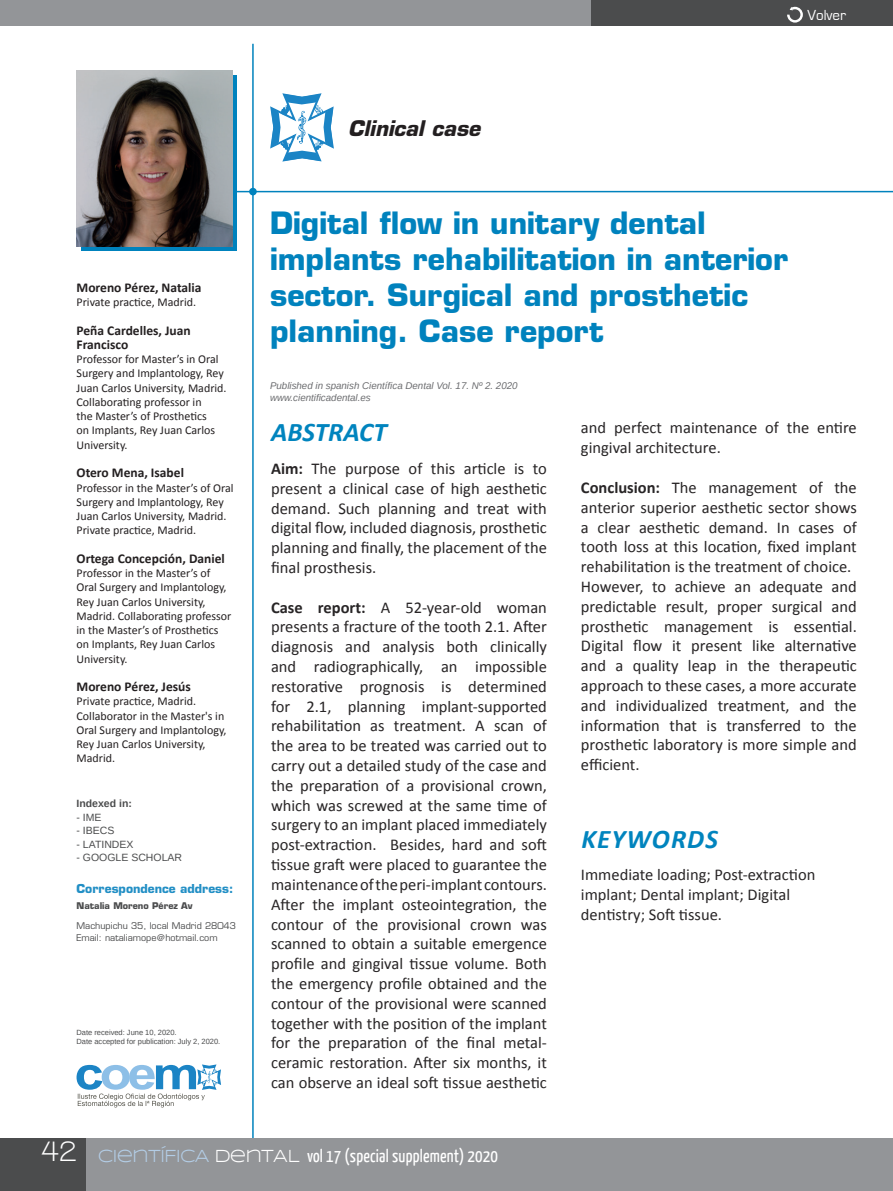
<style>
.page{position:relative;width:893px;height:1191px;background:#fff}
.page>*{position:absolute;margin:0;border:0;box-sizing:border-box;transform-origin:0 0}
.t1{font:700 30px/36px "Eurostile";color:#0082bd}
.t2{font:italic 700 27px "Calibri";letter-spacing:.015em;color:#0084be}
.t3{font:italic 700 27px "Calibri";letter-spacing:.04em;color:#0084be}
.t4{font:italic 700 21px "Eurostile";color:#231f20}
.t5{font:18px "Yanone Kaffeesatz";letter-spacing:.01em;color:#fff}
.t6{font:16.5px/19.8px "Calibri";color:#282526}
.t7{font:15px "Eurostile";color:#fff}
.t8{font:700 13.5px/14.2px "Calibri";color:#231f20}
.t9{font:12px/14.2px "Calibri";color:#231f20}
.t10{font:700 12px "Eurostile";color:#228fc5}
.t11{font:10.5px "Arimo";color:#4b4c4d}
.t12{font:700 10.5px "Arimo";color:#4b4c4d}
.t13{font:italic 9.75px/11.7px "Arimo";color:#6c6d70}
.t14{font:9px/12px "Eurostile";color:#4b4c4d}
.t15{font:700 9px "Eurostile";color:#4b4c4d}
.t16{font:7.5px/9px "Arimo";color:#4b4c4d}
.s1{font-weight:700}
.s2{font-family:"Walkway";font-weight:700;font-size:30px}
.s3{font-family:"Syncopate";color:#b3cde6}
.s4{font-family:"Syncopate"}
</style>
<div class="page">
<hr style="left:252px;top:44px;width:2px;height:1099px;background:#0082bd">
<hr style="left:173px;top:191px;width:720px;height:1px;background:#0082bd">
<div style="left:81px;top:75px;width:156px;height:176px;background:linear-gradient(to right,#0082bd,#0082bd)"></div>
<img style="left:77px;top:70px;width:155px;height:176px">
<div style="left:249px;top:188px;width:8px;height:7px;background:#0082bd;border-radius:50%"></div>
<svg style="left:270px;top:93px;width:64px;height:69px"></svg>
<div style="left:0;top:1138px;width:893px;height:53px;background:#939598"></div>
<div style="left:0;top:1138px;width:85px;height:53px;background:#4b4c4d"></div>
<div style="left:0;top:0;width:893px;height:25px;background:#939598"></div>
<div style="left:591px;top:0;width:302px;height:25px;background:#4b4c4d"></div>
<svg style="left:77px;top:1064px;width:144px;height:43px"></svg>
<svg style="left:787px;top:7px;width:16px;height:16px"></svg>
<p class="t7" style="left:807px;top:7px;width:40px">Volver</p>
<p class="t8" style="left:77px;top:280px;width:126px">Moreno Pérez, Natalia</p>
<p class="t9" style="left:77px;top:295px;width:121px">Private practice, Madrid.</p>
<p class="t8" style="left:77px;top:323px;width:116px">Peña Cardelles, Juan<br>Francisco</p>
<p class="t9" style="left:77px;top:352px;width:152px">Professor for Master’s in Oral<br>Surgery and Implantology, Rey<br>Juan Carlos University, Madrid.<br>Collaborating professor in<br>the Master’s of Prosthetics<br>on Implants, Rey Juan Carlos<br>University.</p>
<p class="t8" style="left:77px;top:465px;width:109px">Otero Mena, Isabel</p>
<p class="t9" style="left:77px;top:480px;width:159px">Professor in the Master’s of Oral<br>Surgery and Implantology, Rey<br>Juan Carlos University, Madrid.<br>Private practice, Madrid.</p>
<p class="t8" style="left:77px;top:551px;width:150px">Ortega Concepción, Daniel</p>
<p class="t9" style="left:77px;top:566px;width:156px">Professor in the Master’s of<br>Oral Surgery and Implantology,<br>Rey Juan Carlos University,<br>Madrid. Collaborating professor in the Master’s of Prosthetics on Implants, Rey Juan Carlos<br>University.</p>
<p class="t8" style="left:77px;top:679px;width:116px">Moreno Pérez, Jesús</p>
<p class="t9" style="left:77px;top:694px;width:152px">Private practice, Madrid.<br>Collaborator in the Master's in<br>Oral Surgery and Implantology,<br>Rey Juan Carlos University,<br>Madrid.</p>
<p class="t12" style="left:77px;top:796px;width:57px">Indexed in:</p>
<p class="t11" style="left:77px;top:810px;width:27px">- IME</p>
<p class="t11" style="left:77px;top:824px;width:39px">- IBECS</p>
<p class="t11" style="left:77px;top:837px;width:58px">- LATINDEX</p>
<p class="t11" style="left:77px;top:851px;width:107px">- GOOGLE SCHOLAR</p>
<p class="t10" style="left:77px;top:881px;width:158px">Correspondence address:</p>
<p class="t15" style="left:77px;top:899px;width:118px">Natalia Moreno Pérez Av</p>
<p class="t14" style="left:77px;top:919px;width:161px">Machupichu 35, local Madrid 28043<br>Email: nataliamope@hotmail.com</p>
<p class="t16" style="left:77px;top:1027px;width:145px">Date received: June 10, 2020.<br>Date accepted for publication: July 2, 2020.</p>
<p class="t4" style="left:348px;top:115px;width:133px">Clinical case</p>
<h1 class="t1" style="left:270px;top:205px;width:519px">Digital flow in unitary dental implants rehabilitation in anterior sector. Surgical and prosthetic planning. Case report</h1>
<p class="t13" style="left:270px;top:379px;width:249px">Published in spanish Científica Dental Vol. 17. Nº 2. 2020 www.cientificadental.es</p>
<h2 class="t2" style="left:271px;top:415px;width:117px">ABSTRACT</h2>
<p class="t6" style="left:271px;top:458px;width:277px;text-align:justify"><span class="s1">Aim:</span> The purpose of this article is to present a clinical case of high aesthetic demand. Such planning and treat with digital flow, included diagnosis, prosthetic planning and finally, the placement of the final prosthesis.</p>
<p class="t6" style="left:271px;top:597px;width:277px;text-align:justify"><span class="s1">Case report:</span> A 52-year-old woman presents a fracture of the tooth 2.1. After diagnosis and analysis both clinically and radiographically, an impossible restorative prognosis is determined for 2.1, planning implant-supported rehabilitation as treatment. A scan of the area to be treated was carried out to carry out a detailed study of the case and the preparation of a provisional crown, which was screwed at the same time of surgery to an implant placed immediately post-extraction. Besides, hard and soft tissue graft were placed to guarantee the maintenance of the peri-implant contours.<br>After the implant osteointegration, the contour of the provisional crown was scanned to obtain a suitable emergence profile and gingival tissue volume. Both the emergency profile obtained and the contour of the provisional were scanned together with the position of the implant for the preparation of the final metal&shy;ceramic restoration. After six months, it can observe an ideal soft tissue aesthetic</p>
<p class="t6" style="left:581px;top:418px;width:277px">and perfect maintenance of the entire gingival architecture.</p>
<p class="t6" style="left:581px;top:477px;width:277px"><span class="s1">Conclusion:</span> The management of the anterior superior aesthetic sector shows a clear aesthetic demand. In cases of tooth loss at this location, fixed implant rehabilitation is the treatment of choice.<br>However, to achieve an adequate and predictable result, proper surgical and prosthetic management is essential.<br>Digital flow it present like alternative and a quality leap in the therapeutic approach to these cases, a more accurate and individualized treatment, and the information that is transferred to the prosthetic laboratory is more simple and efficient.</p>
<h2 class="t3" style="left:581px;top:821px;width:138px">KEYWORDS</h2>
<p class="t6" style="left:581px;top:865px;width:236px">Immediate loading; Post-extraction implant; Dental implant; Digital dentistry; Soft tissue.</p>
<p class="t5" style="left:41px;top:1144px;width:458px"><span class="s2">42</span> <span class="s3">CIENTÍFICA</span> <span class="s4">DENTAL</span> vol 17 (special supplement) 2020</p>
</div>
